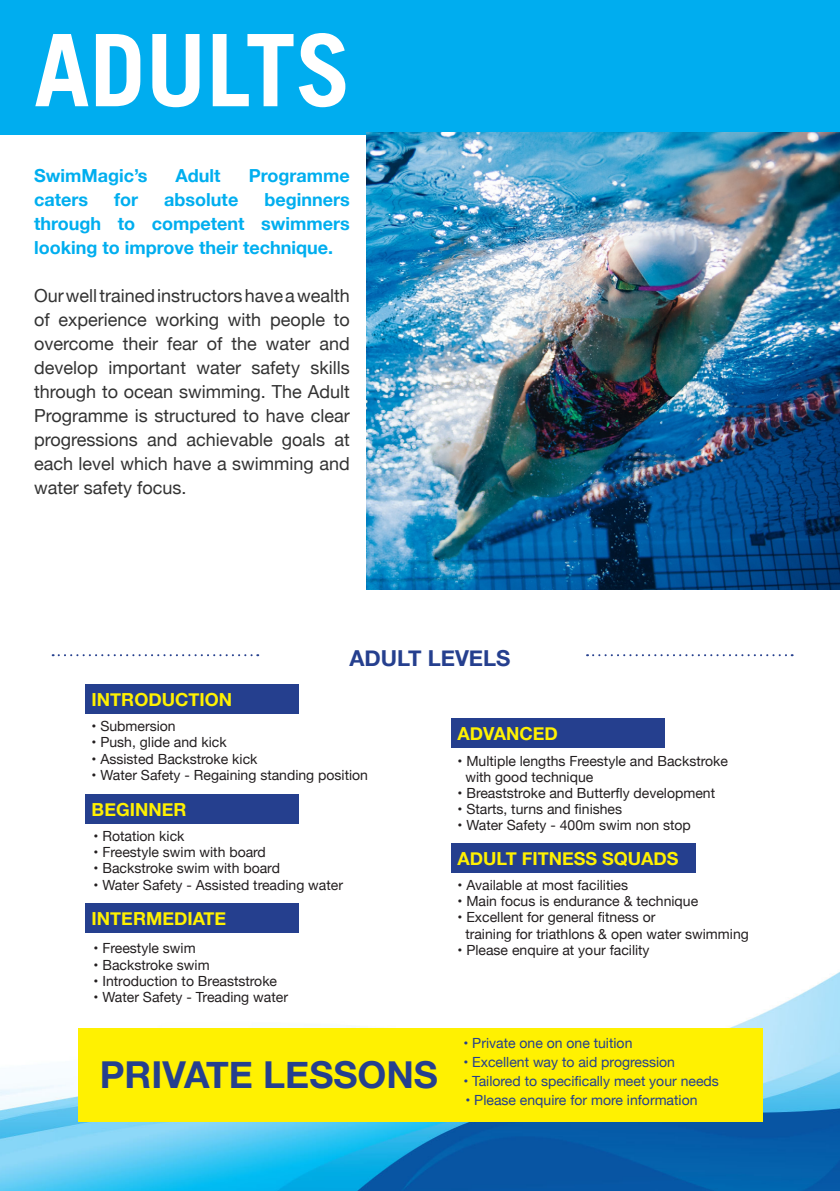
<style>
.page{position:relative;width:840px;height:1191px;background:#fff}
.page>*{position:absolute;margin:0;border:0;box-sizing:border-box;transform-origin:0 0}
.t1{font:700 100px "Trade Gothic LT";color:#fff}
.t2{font:700 37.2px "Helvetica Neue";color:#253f8e}
.t3{font:700 22px "Helvetica Neue";color:#253f8e}
.Normal__Web{font:18px/24px "Helvetica Neue";color:#333;text-align:justify}
.List_Paragraph{font:700 18px/24px "Helvetica Neue";color:#00aeef;text-align:justify}
.t4{font:700 18px "Helvetica Neue";color:#fff101}
.List_Paragraph-2{font:14px "Helvetica Neue";color:#231f20}
.List_Paragraph-3{font:14px "Helvetica Neue";color:#253f8e}
</style>
<div class="page">
<img style="left:0;top:134px;width:839px;height:1057px">
<div style="left:0;top:0;width:839px;height:134px;background:#00adef"></div>
<img style="left:366px;top:132px;width:473px;height:457px">
<div style="left:85px;top:684px;width:213px;height:30px;background:#253f8e"></div>
<div style="left:450px;top:718px;width:213px;height:30px;background:#253f8e"></div>
<div style="left:85px;top:794px;width:213px;height:29px;background:#253f8e"></div>
<div style="left:78px;top:1028px;width:684px;height:94px;background:#fff101"></div>
<div style="left:450px;top:843px;width:245px;height:29px;background:#253f8e"></div>
<div style="left:85px;top:903px;width:213px;height:29px;background:#253f8e"></div>
<svg style="left:53px;top:654px;width:205px;height:2px"></svg>
<svg style="left:586px;top:654px;width:206px;height:2px"></svg>
<p class="t1" style="left:34px;top:9px;width:318px">ADULTS</p>
<p class="List_Paragraph" style="left:34px;top:164px;width:115px">SwimMagic’s</p>
<p class="List_Paragraph" style="left:175px;top:164px;width:46px">Adult</p>
<p class="List_Paragraph" style="left:249px;top:164px;width:102px">Programme</p>
<p class="List_Paragraph" style="left:34px;top:188px;width:55px">caters</p>
<p class="List_Paragraph" style="left:114px;top:188px;width:25px">for</p>
<p class="List_Paragraph" style="left:164px;top:188px;width:75px">absolute</p>
<p class="List_Paragraph" style="left:34px;top:188px;width:317px;text-indent:230px">beginners through to competent swimmers looking to improve their technique.</p>
<p class="Normal__Web" style="left:34px;top:285px;width:317px">Our well trained instructors have a wealth of experience working with people to overcome their fear of the water and develop important water safety skills through to ocean swimming. The Adult Programme is structured to have clear progressions and achievable goals at each level which have a swimming and water safety focus.</p>
<p class="t4" style="left:92px;top:685px;width:142px">INTRODUCTION</p>
<p class="t3" style="left:349px;top:640px;width:162px">ADULT LEVELS</p>
<p class="List_Paragraph-2" style="left:92px;top:716px;width:85px">• Submersion</p>
<p class="List_Paragraph-2" style="left:92px;top:732px;width:136px">• Push, glide and kick</p>
<p class="List_Paragraph-2" style="left:92px;top:748px;width:167px">• Assisted Backstroke kick</p>
<p class="List_Paragraph-2" style="left:92px;top:764px;width:278px">• Water Safety - Regaining standing position</p>
<p class="t4" style="left:457px;top:720px;width:102px">ADVANCED</p>
<p class="List_Paragraph-2" style="left:457px;top:750px;width:272px">• Multiple lengths Freestyle and Backstroke</p>
<p class="List_Paragraph-2" style="left:465px;top:766px;width:129px">with good technique</p>
<p class="List_Paragraph-2" style="left:457px;top:782px;width:259px">• Breaststroke and Butterfly development</p>
<p class="List_Paragraph-2" style="left:457px;top:799px;width:166px">• Starts, turns and finishes</p>
<p class="List_Paragraph-2" style="left:457px;top:815px;width:235px">• Water Safety - 400m swim non stop</p>
<p class="t4" style="left:92px;top:795px;width:96px">BEGINNER</p>
<p class="List_Paragraph-2" style="left:94px;top:826px;width:92px">• Rotation kick</p>
<p class="List_Paragraph-2" style="left:94px;top:842px;width:174px">• Freestyle swim with board</p>
<p class="List_Paragraph-2" style="left:94px;top:858px;width:188px">• Backstroke swim with board</p>
<p class="List_Paragraph-2" style="left:94px;top:874px;width:251px">• Water Safety - Assisted treading water</p>
<p class="List_Paragraph-2" style="left:457px;top:875px;width:172px">• Available at most facilities</p>
<p class="List_Paragraph-2" style="left:457px;top:891px;width:242px">• Main focus is endurance &amp; technique</p>
<p class="List_Paragraph-2" style="left:457px;top:907px;width:199px">• Excellent for general fitness or</p>
<p class="List_Paragraph-2" style="left:465px;top:923px;width:285px">training for triathlons &amp; open water swimming</p>
<p class="List_Paragraph-2" style="left:457px;top:939px;width:193px">• Please enquire at your facility</p>
<p class="t4" style="left:457px;top:844px;width:222px">ADULT FITNESS SQUADS</p>
<p class="t4" style="left:92px;top:904px;width:136px">INTERMEDIATE</p>
<p class="List_Paragraph-2" style="left:94px;top:938px;width:103px">• Freestyle swim</p>
<p class="List_Paragraph-2" style="left:94px;top:954px;width:117px">• Backstroke swim</p>
<p class="List_Paragraph-2" style="left:94px;top:970px;width:185px">• Introduction to Breaststroke</p>
<p class="List_Paragraph-2" style="left:94px;top:986px;width:196px">• Water Safety - Treading water</p>
<p class="t2" style="left:100px;top:1045px;width:339px">PRIVATE LESSONS</p>
<p class="List_Paragraph-3" style="left:463px;top:1032px;width:170px">• Private one on one tuition</p>
<p class="List_Paragraph-3" style="left:463px;top:1051px;width:213px">• Excellent way to aid progression</p>
<p class="List_Paragraph-3" style="left:463px;top:1070px;width:257px">• Tailored to specifically meet your needs</p>
<p class="List_Paragraph-3" style="left:465px;top:1089px;width:233px">• Please enquire for more information</p>
</div>
